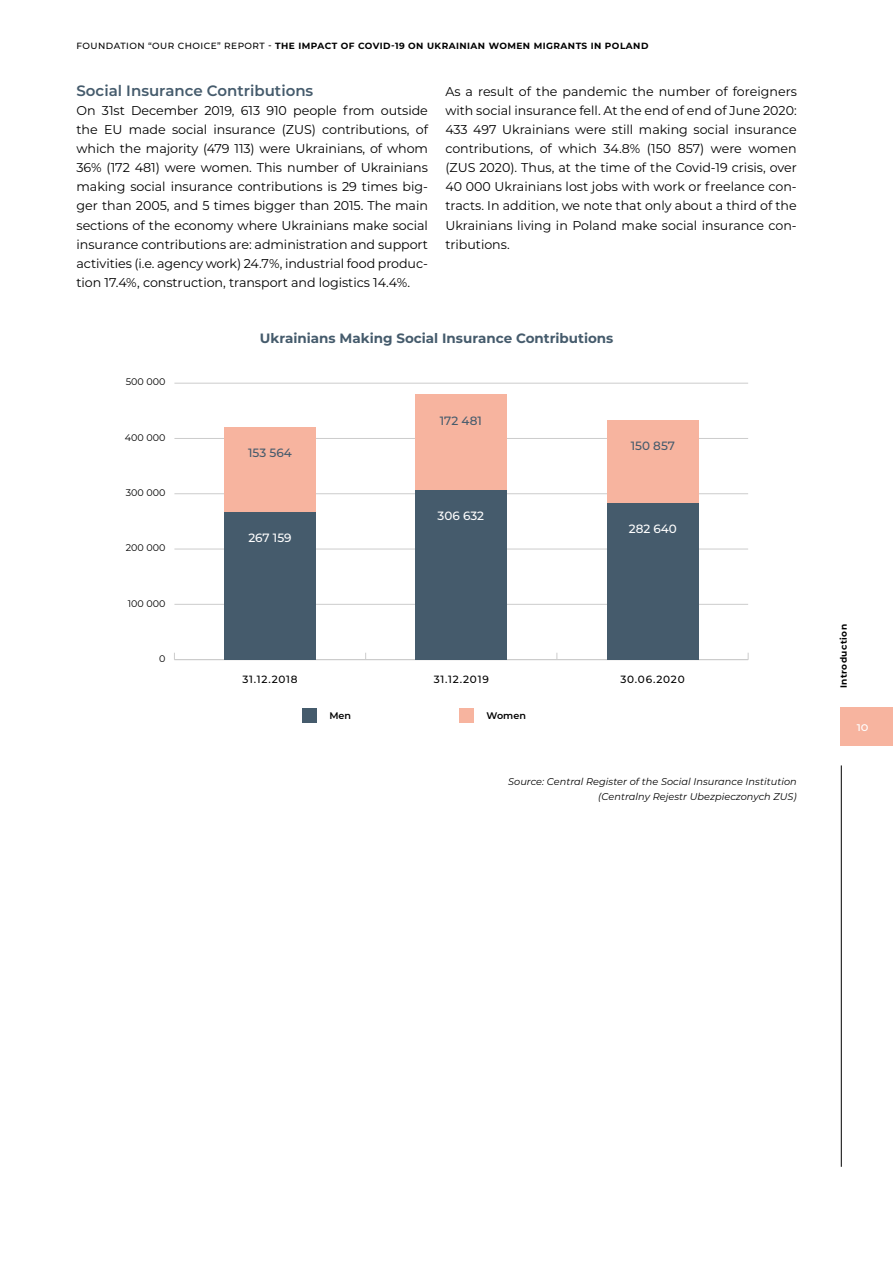
<style>
.page{position:relative;width:893px;height:1263px;background:#fff}
.page>*{position:absolute;margin:0;border:0;box-sizing:border-box;transform-origin:0 0}
.t1{font:600 15px "Montserrat";color:#455b6c}
.t2{font:700 13.5px "Montserrat";color:#455b6c}
.t3{font:12.75px/19.2px "Montserrat";letter-spacing:-.005em;color:#000;text-align:justify}
.t4{font:500 12px "Montserrat";color:#455b6c}
.t5{font:500 12px "Montserrat";color:#fff}
.t6{font:500 11.25px "Montserrat";color:#fff}
.t7{font:500 10.5px "Montserrat";letter-spacing:.075em;color:#000}
.t8{font:italic 9.75px/15px "Montserrat";letter-spacing:.005em;color:#000;text-align:right}
.t9{font:9.6px "Montserrat";color:#000}
.t10{font:600 9.6px "Montserrat";color:#000}
.t11{font:700 9px "Montserrat";letter-spacing:.05em;color:#000}
.s1{font-weight:500}
</style>
<div class="page">
<div style="left:840px;top:708px;width:53px;height:38px;background:#f7b49f"></div>
<hr style="left:841px;top:765px;width:1px;height:402px;background:#000">
<hr style="left:174px;top:659px;width:574px;height:1px;background:#ccc">
<hr style="left:174px;top:604px;width:574px;height:1px;background:#ccc">
<hr style="left:174px;top:549px;width:574px;height:1px;background:#ccc">
<hr style="left:174px;top:493px;width:574px;height:1px;background:#ccc">
<hr style="left:174px;top:438px;width:574px;height:1px;background:#ccc">
<hr style="left:174px;top:383px;width:574px;height:1px;background:#ccc">
<div style="left:224px;top:427px;width:92px;height:85px;background:#f7b49f"></div>
<div style="left:415px;top:395px;width:92px;height:95px;background:#f7b49f"></div>
<div style="left:607px;top:420px;width:91px;height:83px;background:#f7b49f"></div>
<div style="left:224px;top:512px;width:92px;height:148px;background:#455b6c"></div>
<div style="left:415px;top:490px;width:92px;height:170px;background:#455b6c"></div>
<div style="left:607px;top:503px;width:91px;height:157px;background:#455b6c"></div>
<div style="left:302px;top:709px;width:15px;height:14px;background:#455b6c"></div>
<div style="left:459px;top:709px;width:15px;height:14px;background:#f7b49f"></div>
<p class="t11" style="left:77px;top:39px;width:573px"><span class="s1">FOUNDATION “OUR CHOICE” REPORT -</span> THE IMPACT OF COVID-19 ON UKRAINIAN WOMEN MIGRANTS IN POLAND</p>
<p class="t1" style="left:77px;top:80px;width:238px">Social Insurance Contributions</p>
<p class="t3" style="left:77px;top:100px;width:353px">On 31st December 2019, 613 910 people from outside the EU made social insurance (ZUS) contributions, of which the majority (479 113) were Ukrainians, of whom 36% (172 481) were women. This number of Ukrainians making social insurance contributions is 29 times big&shy;ger than 2005, and 5 times bigger than 2015. The main sections of the economy where Ukrainians make social insurance contributions are: administration and support activities (i.e. agency work) 24.7%, industrial food produc&shy;tion 17.4%, construction, transport and logistics 14.4%.</p>
<p class="t3" style="left:445px;top:81px;width:353px">As a result of the pandemic the number of foreigners with social insurance fell. At the end of end of June 2020:<br>433 497 Ukrainians were still making social insurance contributions, of which 34.8% (150 857) were women (ZUS 2020). Thus, at the time of the Covid-19 crisis, over 40 000 Ukrainians lost jobs with work or freelance con&shy;tracts. In addition, we note that only about a third of the Ukrainians living in Poland make social insurance con&shy;tributions.</p>
<p class="t9" style="left:126px;top:375px;width:41px">500 000</p>
<p class="t9" style="left:125px;top:431px;width:42px">400 000</p>
<p class="t9" style="left:126px;top:486px;width:41px">300 000</p>
<p class="t9" style="left:126px;top:541px;width:41px">200 000</p>
<p class="t9" style="left:128px;top:596px;width:39px">100 000</p>
<p class="t9" style="left:159px;top:652px;width:8px">0</p>
<p class="t2" style="left:260px;top:328px;width:355px">Ukrainians Making Social Insurance Contributions</p>
<p class="t4" style="left:248px;top:444px;width:45px">153 564</p>
<p class="t5" style="left:248px;top:529px;width:45px">267 159</p>
<p class="t4" style="left:440px;top:412px;width:43px">172 481</p>
<p class="t5" style="left:438px;top:507px;width:48px">306 632</p>
<p class="t4" style="left:631px;top:438px;width:46px">150 857</p>
<p class="t5" style="left:629px;top:520px;width:50px">282 640</p>
<p class="t7" style="left:242px;top:672px;width:57px">31.12.2018</p>
<p class="t7" style="left:434px;top:672px;width:57px">31.12.2019</p>
<p class="t7" style="left:620px;top:672px;width:66px">30.06.2020</p>
<p class="t10" style="left:329px;top:708px;width:23px">Men</p>
<p class="t10" style="left:487px;top:709px;width:41px">Women</p>
<p class="t8" style="left:508px;top:774px;width:290px">Source: Central Register of the Social Insurance Institution (Centralny Rejestr Ubezpieczonych ZUS)</p>
<p class="t11" style="left:837px;top:688px;width:66px;rotate:-90deg">Introduction</p>
<p class="t6" style="left:857px;top:719px;width:13px">10</p>
</div>
